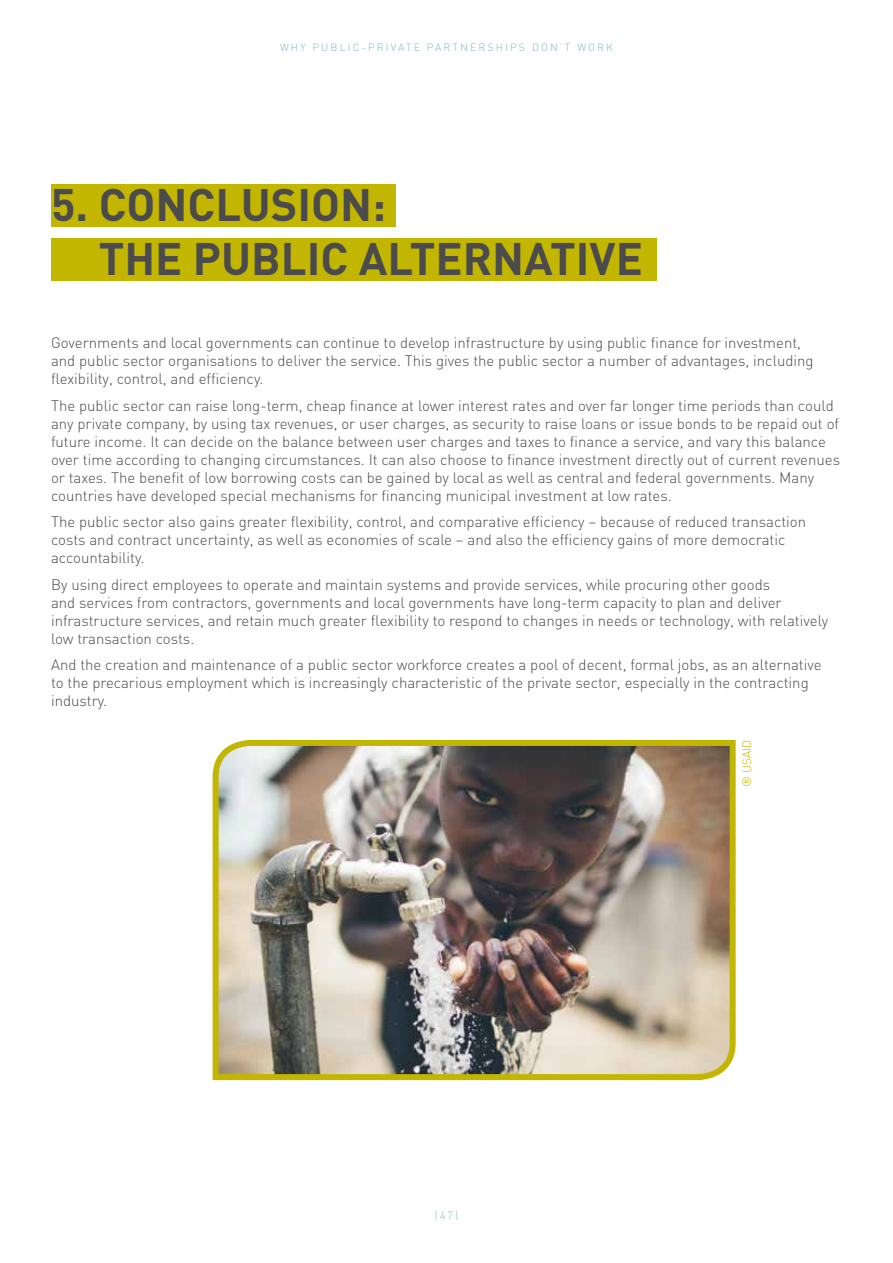
<style>
.page{position:relative;width:893px;height:1263px;background:#fff}
.page>*{position:absolute;margin:0;border:0;box-sizing:border-box;transform-origin:0 0}
.t1{font:700 45px/54px "DIN";color:#4b4b4d}
.t2{font:300 15px/18px "DIN";color:#4b4b4d}
.t3{font:300 12px "DIN";letter-spacing:-.01em;color:#c3b600}
.t4{font:300 10.5px "DIN";letter-spacing:.2em;color:#79bcc2}
</style>
<div class="page">
<div style="left:51px;top:185px;width:344px;height:42px;background:#c3b600"></div>
<div style="left:51px;top:238px;width:605px;height:42px;background:#c3b600"></div>
<img style="left:212px;top:739px;width:524px;height:342px">
<p class="t4" style="left:280px;top:41px;width:334px">WHY PUBLIC-PRIVATE PARTNERSHIPS DON’T WORK</p>
<h1 class="t1" style="left:99px;top:176px;width:546px;text-indent:-48px">5. CONCLUSION:<br>THE PUBLIC ALTERNATIVE</h1>
<p class="t2" style="left:51px;top:333px;width:764px">Governments and local governments can continue to develop infrastructure by using public finance for investment, and public sector organisations to deliver the service. This gives the public sector a number of advantages, including flexibility, control, and efficiency.</p>
<p class="t2" style="left:51px;top:396px;width:791px">The public sector can raise long-term, cheap finance at lower interest rates and over far longer time periods than could any private company, by using tax revenues, or user charges, as security to raise loans or issue bonds to be repaid out of future income. It can decide on the balance between user charges and taxes to finance a service, and vary this balance over time according to changing circumstances. It can also choose to finance investment directly out of current revenues or taxes. The benefit of low borrowing costs can be gained by local as well as central and federal governments. Many countries have developed special mechanisms for financing municipal investment at low rates.</p>
<p class="t2" style="left:51px;top:512px;width:757px">The public sector also gains greater flexibility, control, and comparative efficiency – because of reduced transaction costs and contract uncertainty, as well as economies of scale – and also the efficiency gains of more democratic accountability.</p>
<p class="t2" style="left:51px;top:575px;width:779px">By using direct employees to operate and maintain systems and provide services, while procuring other goods<br>and services from contractors, governments and local governments have long-term capacity to plan and deliver infrastructure services, and retain much greater flexibility to respond to changes in needs or technology, with relatively low transaction costs.</p>
<p class="t2" style="left:51px;top:655px;width:772px">And the creation and maintenance of a public sector workforce creates a pool of decent, formal jobs, as an alternative to the precarious employment which is increasingly characteristic of the private sector, especially in the contracting industry.</p>
<p class="t4" style="left:435px;top:1209px;width:25px">|47|</p>
<p class="t3" style="left:739px;top:787px;width:49px;rotate:-90deg">® USAID</p>
</div>
